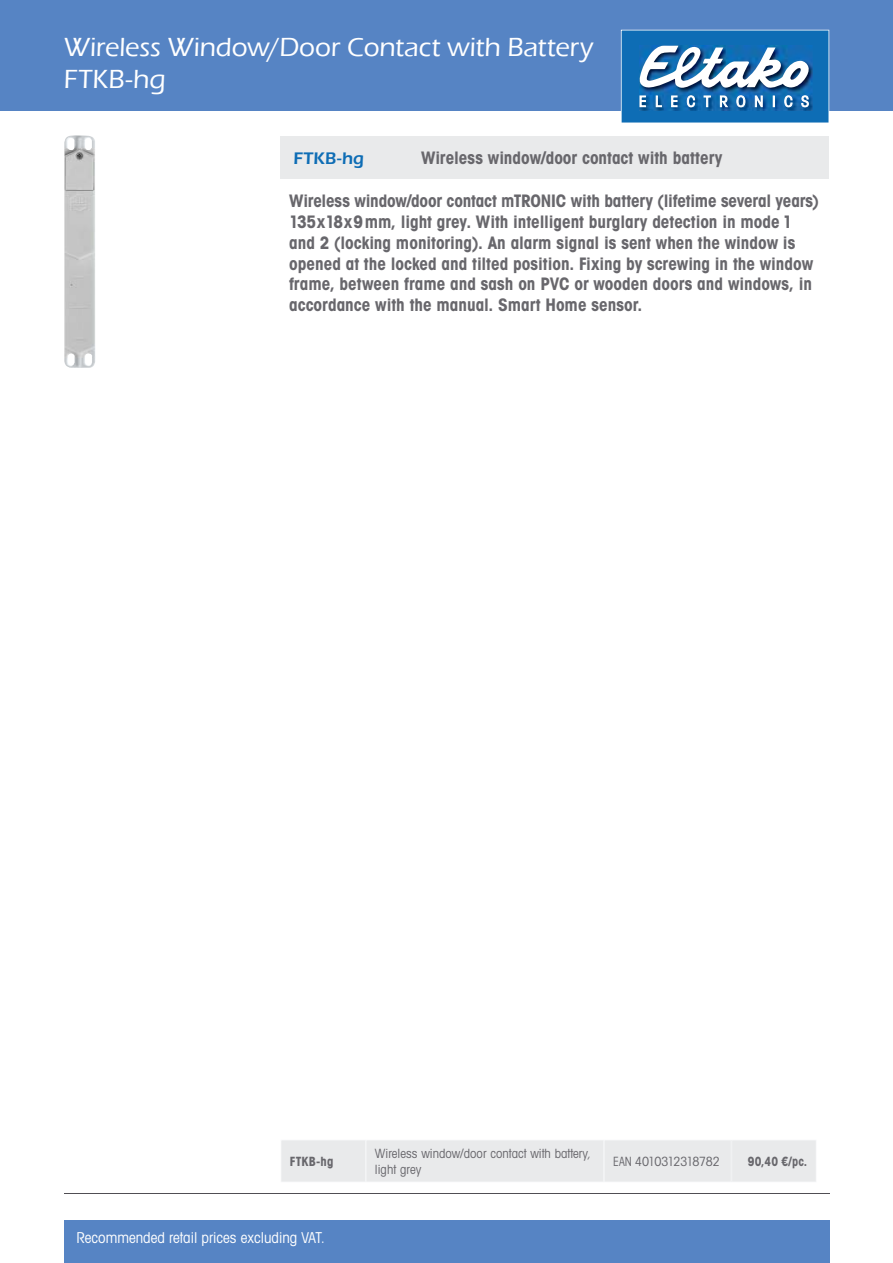
<style>
.page{position:relative;width:893px;height:1263px;background:#fff}
.page>*{position:absolute;margin:0;border:0;box-sizing:border-box;transform-origin:0 0}
.t1{font:500 27px/32.4px "Eras ITC";color:#fff}
.t2{font:700 condensed 17.25px/20.7px "Avant Garde";color:#68676c}
.t3{font:600 17.25px "Eras ITC";letter-spacing:.005em;color:#0e6db5}
.t4{font:condensed 15px "Avant Garde";color:#fff}
.t5{font:condensed 12.75px/15.3px "Avant Garde";color:#68676c}
.t6{font:condensed 12.75px "Avant Garde";letter-spacing:-.03em;color:#68676c;scale:.9 1}
.t7{font:700 condensed 12.75px "Avant Garde";letter-spacing:.015em;color:#68676c;scale:.95 1}
.t8{font:700 condensed 12.75px "Avant Garde";letter-spacing:.015em;color:#68676c}
</style>
<div class="page">
<div style="left:0;top:0;width:893px;height:111px;background:#5684c4"></div>
<svg style="left:621px;top:30px;width:208px;height:93px;background:#4486bb"></svg>
<div style="left:64px;top:1220px;width:765px;height:43px;background:#5684c4"></div>
<div style="left:281px;top:136px;width:548px;height:43px;background:#e9eaeb"></div>
<div style="left:281px;top:1140px;width:535px;height:42px;background:#e9eaeb"></div>
<hr style="left:64px;top:1194px;width:765px;height:1px;background:#504e53">
<img style="left:64px;top:135px;width:31px;height:233px">
<h1 class="t1" style="left:64px;top:31px;width:531px">Wireless Window/Door Contact with Battery<br>FTKB-hg</h1>
<p class="t3" style="left:293px;top:149px;width:72px">FTKB-hg</p>
<p class="t2" style="left:421px;top:149px;width:303px">Wireless window/door contact with battery</p>
<p class="t2" style="left:289px;top:192px;width:531px">Wireless window/door contact mTRONIC with battery (lifetime several years)<br>135x18x9mm, light grey. With intelligent burglary detection in mode 1 and 2 (locking monitoring). An alarm signal is sent when the window is opened at the locked and tilted position. Fixing by screwing in the window frame, between frame and sash on PVC or wooden doors and windows, in accordance with the manual. Smart Home sensor.</p>
<p class="t8" style="left:290px;top:1157px;width:45px">FTKB-hg</p>
<p class="t5" style="left:375px;top:1147px;width:218px">Wireless window/door contact with battery, light grey</p>
<p class="t6" style="left:613px;top:1157px;width:120px">EAN 4010312318782</p>
<p class="t7" style="left:748px;top:1157px;width:64px">90,40 €/pc.</p>
<p class="t4" style="left:77px;top:1232px;width:250px">Recommended retail prices excluding VAT.</p>
</div>
